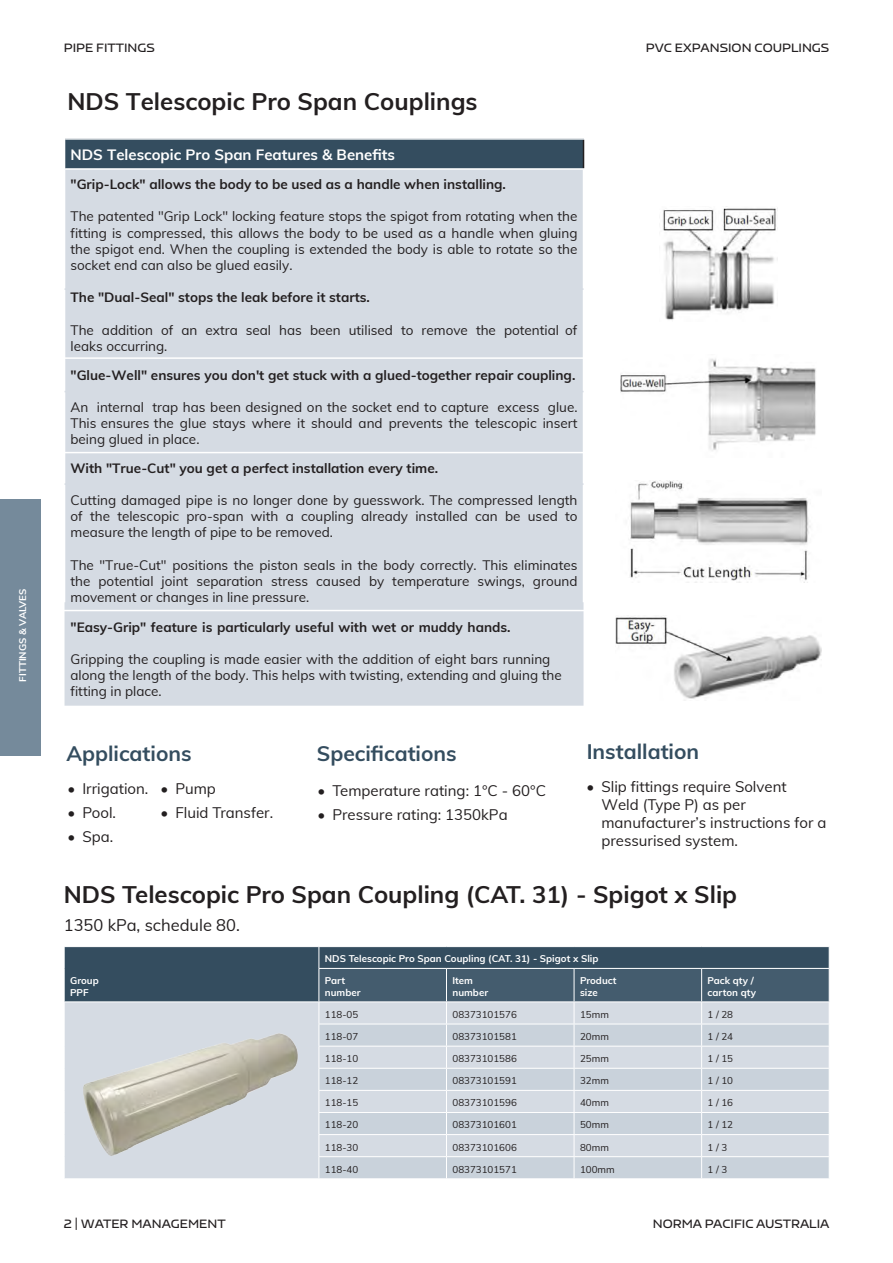
<style>
.page{position:relative;width:893px;height:1263px;background:#fff}
.page>*{position:absolute;margin:0;border:0;box-sizing:border-box;transform-origin:0 0}
.t1{font:700 24px "Muli";color:#231f20}
.t2{font:700 24px "Muli";color:#231f20}
.t3{font:700 21px "Muli";color:#344d5f}
.t4{font:700 21px "Muli";color:#344d5f}
.t5{font:16.5px "Muli";color:#231f20}
.t6{font:15px/18px "Muli";color:#231f20}
.t7{font:700 15px "Muli";color:#fff}
.t8{font:13.5px/16.2px "Muli";color:#231f20;text-align:justify}
.t9{font:700 13.5px "Muli";color:#231f20}
.t10{font:600 12px "Nizzoli";color:#231f20}
.t11{font:9.75px "Muli";color:#231f20}
.t12{font:700 9.75px/11.7px "Muli";color:#fff}
.s1{font-style:inherit}
</style>
<div class="page">
<div style="left:0;top:499px;width:40px;height:257px;background:#758a9b"></div>
<div style="left:65px;top:139px;width:518px;height:30px;background:#344d5f"></div>
<div style="left:65px;top:170px;width:518px;height:536px;background:#d5dbe3"></div>
<svg style="left:583px;top:140px;width:1px;height:28px"></svg>
<hr style="left:64px;top:168px;width:520px;height:2px;background:#fff">
<hr style="left:64px;top:138px;width:520px;height:2px;background:#fff">
<hr style="left:64px;top:357px;width:520px;height:2px;background:#fff">
<hr style="left:64px;top:452px;width:520px;height:1px;background:#fff">
<hr style="left:64px;top:610px;width:520px;height:1px;background:#fff">
<img style="left:663px;top:208px;width:115px;height:112px">
<img style="left:615px;top:616px;width:206px;height:83px">
<img style="left:630px;top:480px;width:181px;height:102px">
<img style="left:620px;top:358px;width:196px;height:93px">
<svg style="left:64px;top:946px;width:766px;height:232px;background:#a5b1bc"></svg>
<img style="left:74px;top:1002px;width:230px;height:176px">
<p class="t12" style="left:16px;top:682px;width:95px;rotate:-90deg">FITTINGS &amp; VALVES</p>
<p class="t10" style="left:64px;top:40px;width:92px">PIPE FITTINGS</p>
<h1 class="t2" style="left:67px;top:84px;width:412px">NDS Telescopic Pro Span Coupling<span class="s1">s</span></h1>
<p class="t7" style="left:71px;top:144px;width:326px"><span class="s1">NDS Telescopic</span> Pro Span Features &amp; Benefits</p>
<p class="t9" style="left:71px;top:174px;width:437px">"Grip-Lock" allows the body to be used as a handle when installing.</p>
<p class="t8" style="left:71px;top:208px;width:508px">The patented "Grip Lock" locking feature stops the spigot from rotating when the fitting is compressed, this allows the body to be used as a handle when gluing the spigot end. When the coupling is extended the body is able to rotate so the socket end can also be glued easily.</p>
<p class="t9" style="left:71px;top:288px;width:301px">The "Dual-Seal" stops the leak before it starts.</p>
<p class="t8" style="left:71px;top:321px;width:508px">The addition of an extra seal has been utilised to remove the potential of leaks occurring.</p>
<p class="t9" style="left:71px;top:365px;width:506px">"Glue-Well" ensures you don't get stuck with a glued-together repair coupling.</p>
<p class="t8" style="left:71px;top:398px;width:508px">An internal trap has been designed on the socket end to capture excess glue.<br>This ensures the glue stays where it should and prevents the telescopic insert being glued in place.</p>
<p class="t9" style="left:71px;top:458px;width:369px">With "True-Cut" you get a perfect installation every time.</p>
<p class="t8" style="left:71px;top:491px;width:508px">Cutting damaged pipe is no longer done by guesswork. The compressed length of the telescopic pro-span with a coupling already installed can be used to measure the length of pipe to be removed.</p>
<p class="t8" style="left:71px;top:556px;width:508px">The "True-Cut" positions the piston seals in the body correctly. This eliminates the potential joint separation stress caused by temperature swings, ground movement or changes in line pressure.</p>
<p class="t9" style="left:71px;top:617px;width:442px">"Easy-Grip" feature is particularly useful with wet or muddy hands.</p>
<p class="t8" style="left:71px;top:650px;width:493px;text-align:left">Gripping the coupling is made easier with the addition of eight bars running along the length of the body. This helps with twisting, extending and gluing the fitting in place.</p>
<p class="t10" style="left:646px;top:41px;width:185px">PVC EXPANSION COUPLINGS</p>
<h2 class="t4" style="left:66px;top:738px;width:127px">Applications</h2>
<p class="t6" style="left:67px;top:779px;width:82px">• Irrigation.</p>
<p class="t6" style="left:67px;top:803px;width:50px">• Pool.</p>
<p class="t6" style="left:67px;top:827px;width:47px">• Spa.</p>
<p class="t6" style="left:160px;top:779px;width:57px">• Pump</p>
<p class="t6" style="left:160px;top:803px;width:114px">• Fluid Transfer.</p>
<h2 class="t3" style="left:317px;top:738px;width:141px">Specifications</h2>
<p class="t6" style="left:317px;top:781px;width:230px">• Temperature rating: 1°C - 60°C</p>
<p class="t6" style="left:317px;top:805px;width:192px">• Pressure rating: 1350kPa</p>
<h2 class="t3" style="left:587px;top:736px;width:114px">Installation</h2>
<p class="t6" style="left:601px;top:777px;width:226px;text-indent:-15px">• Slip fittings require Solvent<br>Weld (Type P) as per manufacturer’s instructions for a pressurised system.</p>
<h1 class="t1" style="left:64px;top:877px;width:675px">NDS Telescopic Pro Span Coupling (CAT. 31) - Spigot x Slip</h1>
<p class="t5" style="left:64px;top:913px;width:178px">1350 kPa, schedule 80.</p>
<p class="t12" style="left:325px;top:952px;width:275px">NDS Telescopic Pro Span Coupling (CAT. 31) - Spigot x Slip</p>
<p class="t12" style="left:70px;top:974px;width:30px">Group<br>PPF</p>
<p class="t12" style="left:325px;top:974px;width:37px">Part number</p>
<p class="t12" style="left:452px;top:974px;width:37px">Item number</p>
<p class="t12" style="left:580px;top:974px;width:38px">Product size</p>
<p class="t12" style="left:708px;top:974px;width:50px">Pack qty / carton qty</p>
<p class="t11" style="left:325px;top:1007px;width:35px">118-05</p>
<p class="t11" style="left:452px;top:1007px;width:66px">08373101576</p>
<p class="t11" style="left:580px;top:1007px;width:30px">15mm</p>
<p class="t11" style="left:708px;top:1007px;width:27px">1 / 28</p>
<p class="t11" style="left:325px;top:1029px;width:35px">118-07</p>
<p class="t11" style="left:452px;top:1029px;width:66px">08373101581</p>
<p class="t11" style="left:580px;top:1029px;width:30px">20mm</p>
<p class="t11" style="left:708px;top:1029px;width:27px">1 / 24</p>
<p class="t11" style="left:325px;top:1051px;width:35px">118-10</p>
<p class="t11" style="left:452px;top:1051px;width:66px">08373101586</p>
<p class="t11" style="left:580px;top:1051px;width:30px">25mm</p>
<p class="t11" style="left:708px;top:1051px;width:27px">1 / 15</p>
<p class="t11" style="left:325px;top:1073px;width:35px">118-12</p>
<p class="t11" style="left:452px;top:1073px;width:66px">08373101591</p>
<p class="t11" style="left:580px;top:1073px;width:30px">32mm</p>
<p class="t11" style="left:708px;top:1073px;width:27px">1 / 10</p>
<p class="t11" style="left:325px;top:1096px;width:35px">118-15</p>
<p class="t11" style="left:452px;top:1096px;width:66px">08373101596</p>
<p class="t11" style="left:580px;top:1096px;width:30px">40mm</p>
<p class="t11" style="left:708px;top:1096px;width:27px">1 / 16</p>
<p class="t11" style="left:325px;top:1118px;width:35px">118-20</p>
<p class="t11" style="left:452px;top:1118px;width:66px">08373101601</p>
<p class="t11" style="left:580px;top:1118px;width:30px">50mm</p>
<p class="t11" style="left:708px;top:1118px;width:27px">1 / 12</p>
<p class="t11" style="left:325px;top:1140px;width:35px">118-30</p>
<p class="t11" style="left:452px;top:1140px;width:66px">08373101606</p>
<p class="t11" style="left:580px;top:1140px;width:30px">80mm</p>
<p class="t11" style="left:708px;top:1140px;width:21px">1 / 3</p>
<p class="t11" style="left:325px;top:1162px;width:35px">118-40</p>
<p class="t11" style="left:452px;top:1162px;width:66px">08373101571</p>
<p class="t11" style="left:580px;top:1162px;width:36px">100mm</p>
<p class="t11" style="left:708px;top:1162px;width:21px">1 / 3</p>
<p class="t10" style="left:64px;top:1217px;width:163px">2 | WATER MANAGEMENT</p>
<p class="t10" style="left:653px;top:1217px;width:178px">NORMA PACIFIC AUSTRALIA</p>
</div>
